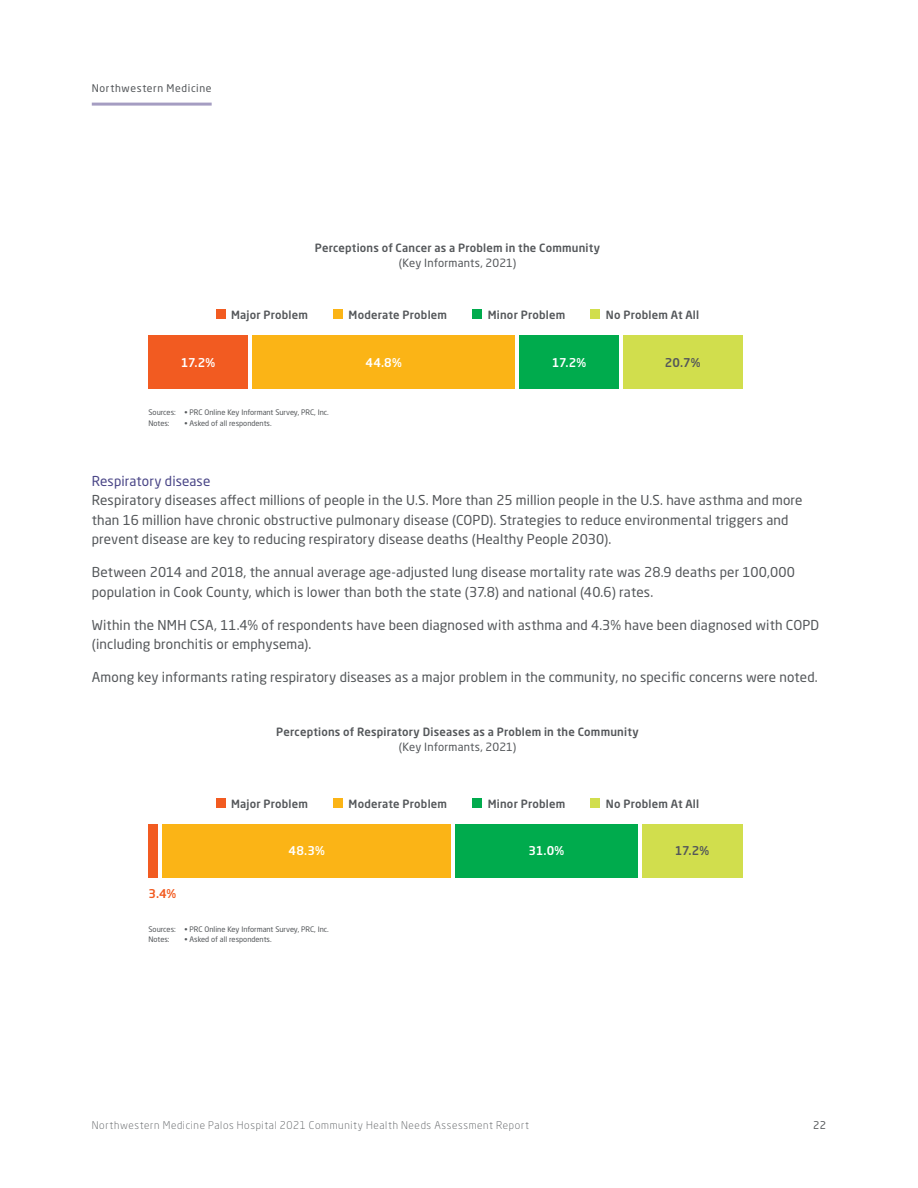
<style>
.page{position:relative;width:918px;height:1188px;background:#fff}
.page>*{position:absolute;margin:0;border:0;box-sizing:border-box;transform-origin:0 0}
.NM_-_Body_Copy{font:13.5px/19.5px "Neo Sans Pro";letter-spacing:.01em;color:#54575a}
._3_-_Level_3_-_Body{font:13.5px "Neo Sans Pro";letter-spacing:.005em;color:#4a4687}
.NM_-_Cover_Title{font:500 12px "Neo Sans Pro";letter-spacing:-.02em;color:#fff}
.NM_-_Cover_Title-2{font:500 12px "Neo Sans Pro";color:#54575a}
.NM_-_Cover_Title-3{font:500 12px "Neo Sans Pro";color:#f25b21}
.Image_caption{font:500 11.25px/15px "Neo Sans Pro";letter-spacing:.02em;color:#54575a;text-align:center}
.t1{font:300 10.5px "Neo Sans Pro";letter-spacing:.06em;color:#54575a}
.t2{font:10.5px "Neo Sans Pro";letter-spacing:.06em;color:#54575a}
.t3{font:7.5px "Neo Sans Pro";color:#54575a}
.s1{font-weight:400}
</style>
<div class="page">
<hr style="left:92px;top:103px;width:120px;height:3px;background:#a59dc2">
<div style="left:148px;top:335px;width:100px;height:54px;background:#f25b21"></div>
<div style="left:148px;top:824px;width:10px;height:54px;background:#f25b21"></div>
<div style="left:252px;top:335px;width:263px;height:54px;background:#fbb416"></div>
<div style="left:162px;top:824px;width:289px;height:54px;background:#fbb416"></div>
<div style="left:519px;top:335px;width:100px;height:54px;background:#00ab4d"></div>
<div style="left:455px;top:824px;width:183px;height:54px;background:#00ab4d"></div>
<div style="left:623px;top:335px;width:119px;height:54px;background:#d1de4d"></div>
<div style="left:642px;top:824px;width:100px;height:54px;background:#d1de4d"></div>
<div style="left:216px;top:309px;width:9px;height:10px;background:#f25b21"></div>
<div style="left:333px;top:309px;width:10px;height:10px;background:#fbb416"></div>
<div style="left:472px;top:309px;width:10px;height:10px;background:#00ab4d"></div>
<div style="left:591px;top:309px;width:9px;height:10px;background:#d1de4d"></div>
<div style="left:216px;top:798px;width:9px;height:10px;background:#f25b21"></div>
<div style="left:333px;top:798px;width:10px;height:10px;background:#fbb416"></div>
<div style="left:472px;top:798px;width:10px;height:10px;background:#00ab4d"></div>
<div style="left:591px;top:798px;width:9px;height:10px;background:#d1de4d"></div>
<p class="t2" style="left:92px;top:82px;width:121px">Northwestern Medicine</p>
<p class="Image_caption" style="left:315px;top:240px;width:287px">Perceptions of Cancer as a Problem in the Community <span class="s1">(Key Informants, 2021)</span></p>
<p class="Image_caption" style="left:231px;top:307px;width:78px">Major Problem</p>
<p class="Image_caption" style="left:349px;top:307px;width:100px">Moderate Problem</p>
<p class="Image_caption" style="left:488px;top:307px;width:79px">Minor Problem</p>
<p class="Image_caption" style="left:606px;top:307px;width:95px">No Problem At All</p>
<p class="NM_-_Cover_Title" style="left:181px;top:355px;width:36px">17.2%</p>
<p class="NM_-_Cover_Title" style="left:365px;top:355px;width:38px">44.8%</p>
<p class="t3" style="left:148px;top:408px;width:181px">Sources: • PRC Online Key Informant Survey, PRC, Inc.</p>
<p class="t3" style="left:148px;top:418px;width:23px">Notes:</p>
<p class="t3" style="left:184px;top:418px;width:88px">• Asked of all respondents.</p>
<p class="NM_-_Cover_Title" style="left:552px;top:355px;width:36px">17.2%</p>
<p class="NM_-_Cover_Title-2" style="left:665px;top:355px;width:37px">20.7%</p>
<p class="_3_-_Level_3_-_Body" style="left:92px;top:472px;width:120px">Respiratory disease</p>
<p class="NM_-_Body_Copy" style="left:92px;top:490px;width:712px">Respiratory diseases affect millions of people in the U.S. More than 25 million people in the U.S. have asthma and more than 16 million have chronic obstructive pulmonary disease (COPD). Strategies to reduce environmental triggers and prevent disease are key to reducing respiratory disease deaths (Healthy People 2030).</p>
<p class="NM_-_Body_Copy" style="left:92px;top:562px;width:705px">Between 2014 and 2018, the annual average age-adjusted lung disease mortality rate was 28.9 deaths per 100,000 population in Cook County, which is lower than both the state (37.8) and national (40.6) rates.</p>
<p class="NM_-_Body_Copy" style="left:92px;top:615px;width:729px">Within the NMH CSA, 11.4% of respondents have been diagnosed with asthma and 4.3% have been diagnosed with COPD (including bronchitis or emphysema).</p>
<p class="NM_-_Body_Copy" style="left:92px;top:667px;width:726px">Among key informants rating respiratory diseases as a major problem in the community, no specific concerns were noted.</p>
<p class="Image_caption" style="left:276px;top:724px;width:364px">Perceptions of Respiratory Diseases as a Problem in the Community <span class="s1">(Key Informants, 2021)</span></p>
<p class="Image_caption" style="left:231px;top:796px;width:78px">Major Problem</p>
<p class="Image_caption" style="left:349px;top:796px;width:100px">Moderate Problem</p>
<p class="Image_caption" style="left:488px;top:796px;width:79px">Minor Problem</p>
<p class="Image_caption" style="left:606px;top:796px;width:95px">No Problem At All</p>
<p class="NM_-_Cover_Title-3" style="left:148px;top:886px;width:29px">3.4%</p>
<p class="NM_-_Cover_Title" style="left:289px;top:843px;width:38px">48.3%</p>
<p class="t3" style="left:148px;top:924px;width:181px">Sources: • PRC Online Key Informant Survey, PRC, Inc.</p>
<p class="t3" style="left:148px;top:935px;width:23px">Notes:</p>
<p class="t3" style="left:184px;top:935px;width:88px">• Asked of all respondents.</p>
<p class="NM_-_Cover_Title" style="left:529px;top:843px;width:37px">31.0%</p>
<p class="t1" style="left:92px;top:1118px;width:439px">Northwestern Medicine Palos Hospital 2021 Community Health Needs Assessment Report</p>
<p class="NM_-_Cover_Title-2" style="left:675px;top:843px;width:36px">17.2%</p>
<p class="t2" style="left:813px;top:1118px;width:15px">22</p>
</div>
